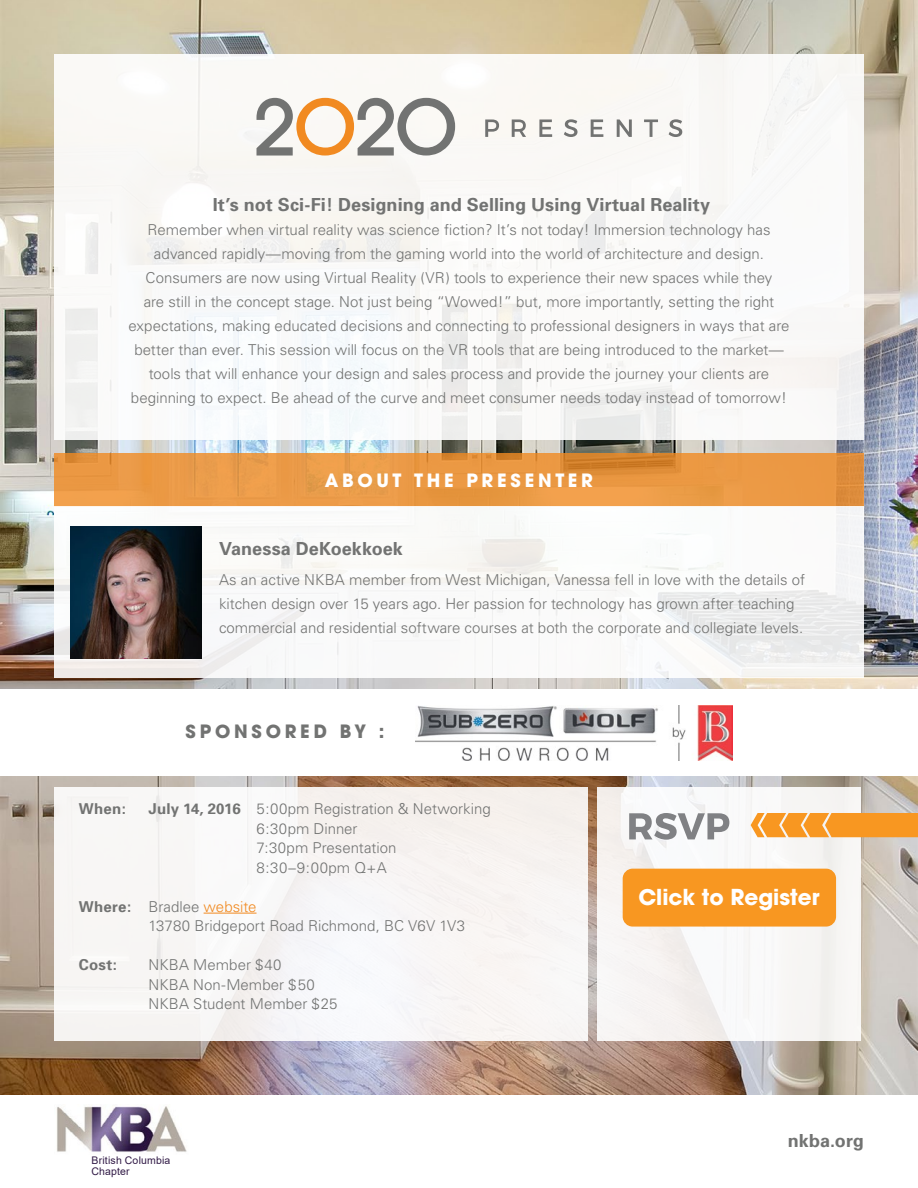
<style>
.page{position:relative;width:918px;height:1188px;background:#fff}
.page>*{position:absolute;margin:0;border:0;box-sizing:border-box;transform-origin:0 0}
.t1{font:700 21.6px "Avant Garde";color:#fff}
.t2{font:700 18px "Univers";letter-spacing:.005em;color:#727372}
.t3{font:700 18px "Avant Garde";letter-spacing:.205em;color:#fff}
.t4{font:700 18px "Avant Garde";letter-spacing:.21em;color:#727372}
.t5{font:300 15px/24px "Univers";color:#727372}
.t6{font:700 15px "Univers";letter-spacing:.015em;color:#727372}
.t7{font:10.5px/10.5px "Arial";letter-spacing:.015em;color:#321b47}
.s1{font-weight:700}
.s2{color:#f18a21}
</style>
<div class="page">
<img style="left:0;top:0;width:918px;height:1095px">
<div style="left:54px;top:54px;width:810px;height:386px;background:#faf9f8"></div>
<div style="left:54px;top:788px;width:534px;height:253px;background:#f8f6f5"></div>
<div style="left:598px;top:788px;width:263px;height:253px;background:#f7f6f4"></div>
<svg style="left:256px;top:98px;width:199px;height:58px"></svg>
<svg style="left:485px;top:119px;width:14px;height:18px"></svg>
<svg style="left:512px;top:119px;width:14px;height:18px"></svg>
<svg style="left:539px;top:119px;width:13px;height:18px"></svg>
<svg style="left:564px;top:119px;width:14px;height:18px"></svg>
<svg style="left:591px;top:119px;width:12px;height:18px"></svg>
<svg style="left:617px;top:119px;width:15px;height:18px"></svg>
<svg style="left:644px;top:119px;width:14px;height:18px"></svg>
<svg style="left:669px;top:119px;width:13px;height:18px"></svg>
<svg style="left:629px;top:813px;width:100px;height:27px"></svg>
<svg style="left:751px;top:813px;width:167px;height:24px;background:#f79e31"></svg>
<div style="left:623px;top:869px;width:213px;height:58px;background:#f89721;border-radius:10px"></div>
<hr style="left:204px;top:913px;width:53px;height:1px;background:#f18a21">
<img style="left:56px;top:1106px;width:131px;height:46px">
<div style="left:0;top:689px;width:918px;height:87px;background:#fff"></div>
<svg style="left:54px;top:453px;width:810px;height:54px;background:#e99946"></svg>
<div style="left:54px;top:507px;width:810px;height:171px;background:#fff"></div>
<img style="left:71px;top:527px;width:130px;height:132px">
<img style="left:416px;top:705px;width:317px;height:55px">
<p class="t2" style="left:213px;top:194px;width:499px">It’s not Sci-Fi! Designing and Selling Using Virtual Reality</p>
<p class="t5" style="left:129px;top:217px;width:662px;text-align:center">Remember when virtual reality was science fiction? It’s not today! Immersion technology has advanced rapidly—moving from the gaming world into the world of architecture and design.<br>Consumers are now using Virtual Reality (VR) tools to experience their new spaces while they<br>are still in the concept stage. Not just being “Wowed!” but, more importantly, setting the right expectations, making educated decisions and connecting to professional designers in ways that are better than ever. This session will focus on the VR tools that are being introduced to the market— tools that will enhance your design and sales process and provide the journey your clients are beginning to expect. Be ahead of the curve and meet consumer needs today instead of tomorrow!</p>
<p class="t3" style="left:325px;top:469px;width:270px">ABOUT THE PRESENTER</p>
<p class="t2" style="left:219px;top:537px;width:185px">Vanessa DeKoekkoek</p>
<p class="t5" style="left:219px;top:568px;width:588px">As an active NKBA member from West Michigan, Vanessa fell in love with the details of kitchen design over 15 years ago. Her passion for technology has grown after teaching commercial and residential software courses at both the corporate and collegiate levels.</p>
<p class="t4" style="left:186px;top:719px;width:200px">SPONSORED BY :</p>
<p class="t6" style="left:79px;top:800px;width:49px">When:</p>
<p class="t6" style="left:79px;top:897px;width:54px">Where:</p>
<p class="t6" style="left:79px;top:956px;width:40px">Cost:</p>
<p class="t5" style="left:256px;top:799px;width:236px;line-height:19.5px;text-indent:-108px"><span class="s1">July 14, 2016</span> 5:00pm Registration &amp; Networking<br>6:30pm Dinner<br>7:30pm Presentation<br>8:30–9:00pm Q+A</p>
<p class="t5" style="left:148px;top:897px;width:318px;line-height:19.5px">Bradlee <span class="s2">website<br></span>13780 Bridgeport Road Richmond, BC V6V 1V3</p>
<p class="t5" style="left:148px;top:955px;width:190px;line-height:19.5px">NKBA Member $40<br>NKBA Non-Member $50<br>NKBA Student Member $25</p>
<p class="t7" style="left:92px;top:1155px;width:80px">British Columbia<br>Chapter</p>
<h1 class="t1" style="left:638px;top:883px;width:183px">Click to Register</h1>
<p class="t2" style="left:788px;top:1130px;width:78px">nkba.org</p>
</div>
